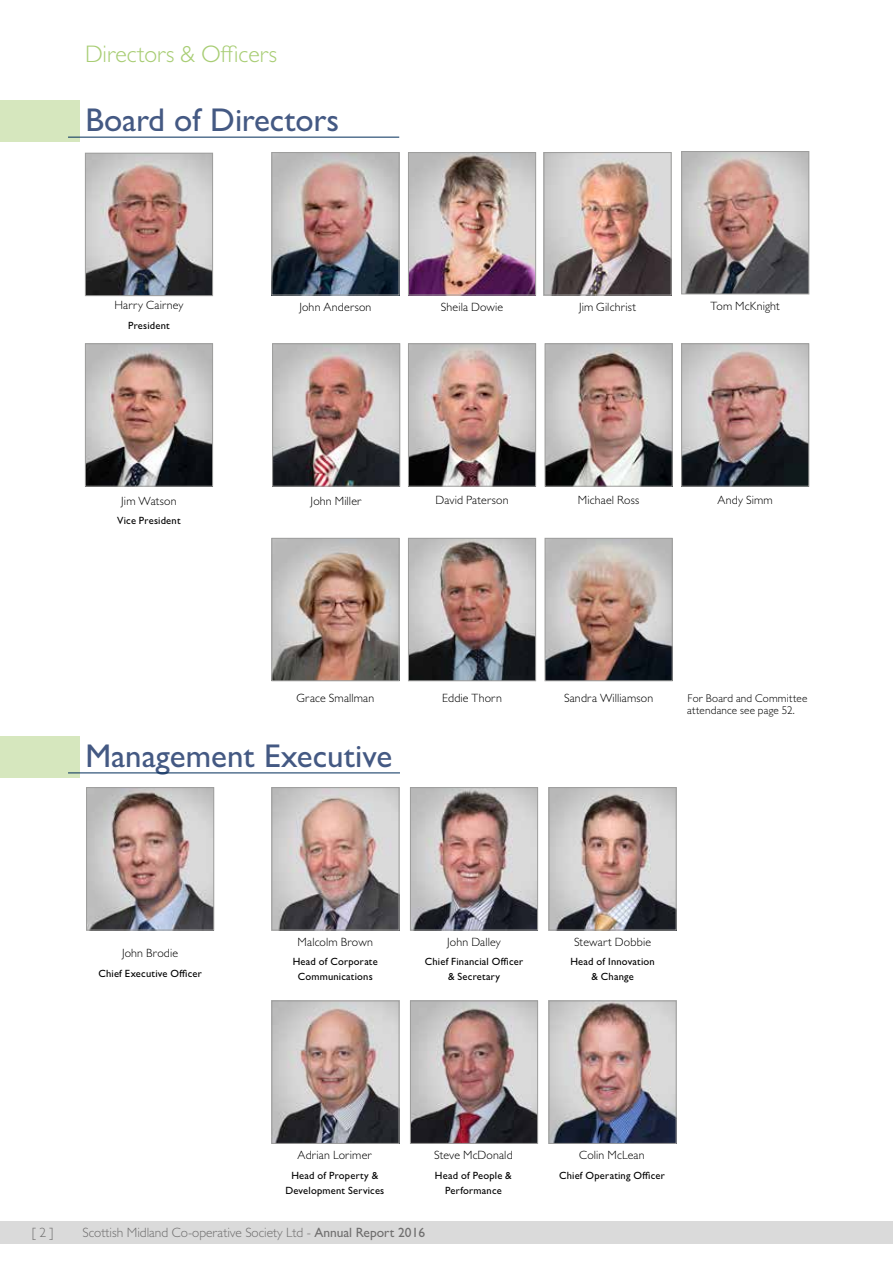
<style>
.page{position:relative;width:893px;height:1263px;background:#fff}
.page>*{position:absolute;margin:0;border:0;box-sizing:border-box;transform-origin:0 0}
.t1{font:500 33px "Gill Sans MT Pro";color:#445983}
.t2{font:300 24px "Gill Sans MT Pro";color:#a8cd74}
.t3{font:300 13.5px "Gill Sans MT Pro";color:#706f6f}
.t4{font:300 12px "Gill Sans MT Pro";letter-spacing:.015em;color:#000}
.t5{font:300 11.25px/12px "Gill Sans MT Pro";letter-spacing:.015em;color:#000}
.t6{font:500 10.5px/15px "Gill Sans MT Pro";letter-spacing:.02em;color:#000;text-align:center}
.s1{font-weight:500}
</style>
<div class="page">
<div style="left:0;top:1221px;width:893px;height:23px;background:#dadada"></div>
<img style="left:274px;top:154px;width:123px;height:139px">
<div style="left:272px;top:152px;width:127px;height:143px;border:1px solid #9d9d9c"></div>
<img style="left:410px;top:154px;width:124px;height:139px">
<div style="left:408px;top:152px;width:128px;height:143px;border:1px solid #9d9d9c"></div>
<img style="left:547px;top:346px;width:123px;height:138px">
<div style="left:545px;top:344px;width:127px;height:142px;border:1px solid #9d9d9c"></div>
<img style="left:546px;top:154px;width:123px;height:139px">
<div style="left:544px;top:152px;width:127px;height:143px;border:1px solid #9d9d9c"></div>
<img style="left:683px;top:346px;width:124px;height:138px">
<div style="left:681px;top:344px;width:128px;height:142px;border:1px solid #9d9d9c"></div>
<img style="left:274px;top:346px;width:124px;height:138px">
<div style="left:272px;top:344px;width:128px;height:142px;border:1px solid #9d9d9c"></div>
<img style="left:87px;top:155px;width:124px;height:139px">
<div style="left:85px;top:153px;width:128px;height:143px;border:1px solid #9d9d9c"></div>
<img style="left:274px;top:540px;width:123px;height:139px">
<div style="left:272px;top:538px;width:127px;height:143px;border:1px solid #9d9d9c"></div>
<img style="left:410px;top:346px;width:124px;height:138px">
<div style="left:408px;top:344px;width:128px;height:142px;border:1px solid #9d9d9c"></div>
<img style="left:87px;top:346px;width:124px;height:138px">
<div style="left:85px;top:344px;width:128px;height:142px;border:1px solid #9d9d9c"></div>
<img style="left:410px;top:540px;width:124px;height:139px">
<div style="left:408px;top:538px;width:128px;height:143px;border:1px solid #9d9d9c"></div>
<img style="left:683px;top:153px;width:124px;height:139px">
<div style="left:681px;top:151px;width:128px;height:143px;border:1px solid #9d9d9c"></div>
<img style="left:547px;top:540px;width:123px;height:139px">
<div style="left:545px;top:538px;width:127px;height:143px;border:1px solid #9d9d9c"></div>
<img style="left:412px;top:789px;width:124px;height:139px">
<div style="left:410px;top:787px;width:128px;height:143px;border:1px solid #9d9d9c"></div>
<img style="left:274px;top:789px;width:123px;height:139px">
<div style="left:272px;top:787px;width:127px;height:143px;border:1px solid #9d9d9c"></div>
<img style="left:551px;top:1003px;width:123px;height:138px">
<div style="left:549px;top:1001px;width:127px;height:142px;border:1px solid #9d9d9c"></div>
<img style="left:274px;top:1003px;width:123px;height:138px">
<div style="left:272px;top:1001px;width:127px;height:142px;border:1px solid #9d9d9c"></div>
<img style="left:88px;top:789px;width:124px;height:139px">
<div style="left:86px;top:787px;width:128px;height:143px;border:1px solid #9d9d9c"></div>
<img style="left:412px;top:1003px;width:124px;height:138px">
<div style="left:410px;top:1001px;width:128px;height:142px;border:1px solid #9d9d9c"></div>
<img style="left:551px;top:789px;width:123px;height:139px">
<div style="left:549px;top:787px;width:127px;height:143px;border:1px solid #9d9d9c"></div>
<div style="left:0;top:100px;width:80px;height:41px;background:#d6e7be"></div>
<div style="left:0;top:736px;width:80px;height:42px;background:#d6e7be"></div>
<hr style="left:68px;top:137px;width:331px;height:1px;background:#002d5a">
<hr style="left:68px;top:772px;width:332px;height:1px;background:#002d5a">
<h2 class="t2" style="left:85px;top:39px;width:194px">Directors &amp; Officers</h2>
<h1 class="t1" style="left:85px;top:100px;width:255px">Board of Directors</h1>
<p class="t4" style="left:114px;top:298px;width:71px">Harry Cairney</p>
<p class="t6" style="left:128px;top:318px;width:43px">President</p>
<p class="t4" style="left:299px;top:300px;width:74px">John Anderson</p>
<p class="t4" style="left:441px;top:300px;width:64px">Sheila Dowie</p>
<p class="t4" style="left:579px;top:300px;width:59px">Jim Gilchrist</p>
<p class="t4" style="left:710px;top:298px;width:71px">Tom McKnight</p>
<p class="t4" style="left:121px;top:493px;width:57px">Jim Watson</p>
<p class="t6" style="left:117px;top:513px;width:65px">Vice President</p>
<p class="t4" style="left:311px;top:493px;width:53px">John Miller</p>
<p class="t4" style="left:718px;top:493px;width:57px">Andy Simm</p>
<p class="t4" style="left:435px;top:493px;width:75px">David Paterson</p>
<p class="t4" style="left:578px;top:493px;width:63px">Michael Ross</p>
<p class="t4" style="left:297px;top:691px;width:79px">Grace Smallman</p>
<p class="t4" style="left:442px;top:691px;width:61px">Eddie Thorn</p>
<p class="t4" style="left:564px;top:691px;width:91px">Sandra Williamson</p>
<p class="t5" style="left:687px;top:692px;width:122px">For Board and Committee attendance see page 52.</p>
<h1 class="t1" style="left:85px;top:737px;width:308px">Management Executive</h1>
<p class="t4" style="left:122px;top:946px;width:58px">John Brodie</p>
<p class="t6" style="left:98px;top:965px;width:105px">Chief Executive Officer</p>
<p class="t4" style="left:298px;top:935px;width:77px">Malcolm Brown</p>
<p class="t6" style="left:293px;top:954px;width:87px">Head of Corporate<br>Communications</p>
<p class="t4" style="left:447px;top:935px;width:55px">John Dalley</p>
<p class="t6" style="left:425px;top:954px;width:100px">Chief Financial Officer &amp; Secretary</p>
<p class="t4" style="left:574px;top:935px;width:79px">Stewart Dobbie</p>
<p class="t6" style="left:570px;top:954px;width:86px">Head of Innovation &amp; Change</p>
<p class="t4" style="left:298px;top:1148px;width:76px">Adrian Lorimer</p>
<p class="t6" style="left:285px;top:1167px;width:100px">Head of Property &amp;<br>Development Services</p>
<p class="t4" style="left:434px;top:1148px;width:80px">Steve McDonald</p>
<p class="t6" style="left:435px;top:1167px;width:78px">Head of People &amp;<br>Performance</p>
<p class="t3" style="left:32px;top:1224px;width:23px">[ 2 ]</p>
<p class="t3" style="left:82px;top:1224px;width:344px">Scottish Midland Co-operative Society Ltd - <span class="s1">Annual Report 2016</span></p>
<p class="t4" style="left:579px;top:1148px;width:67px">Colin McLean</p>
<p class="t6" style="left:559px;top:1167px;width:107px">Chief Operating Officer</p>
</div>
